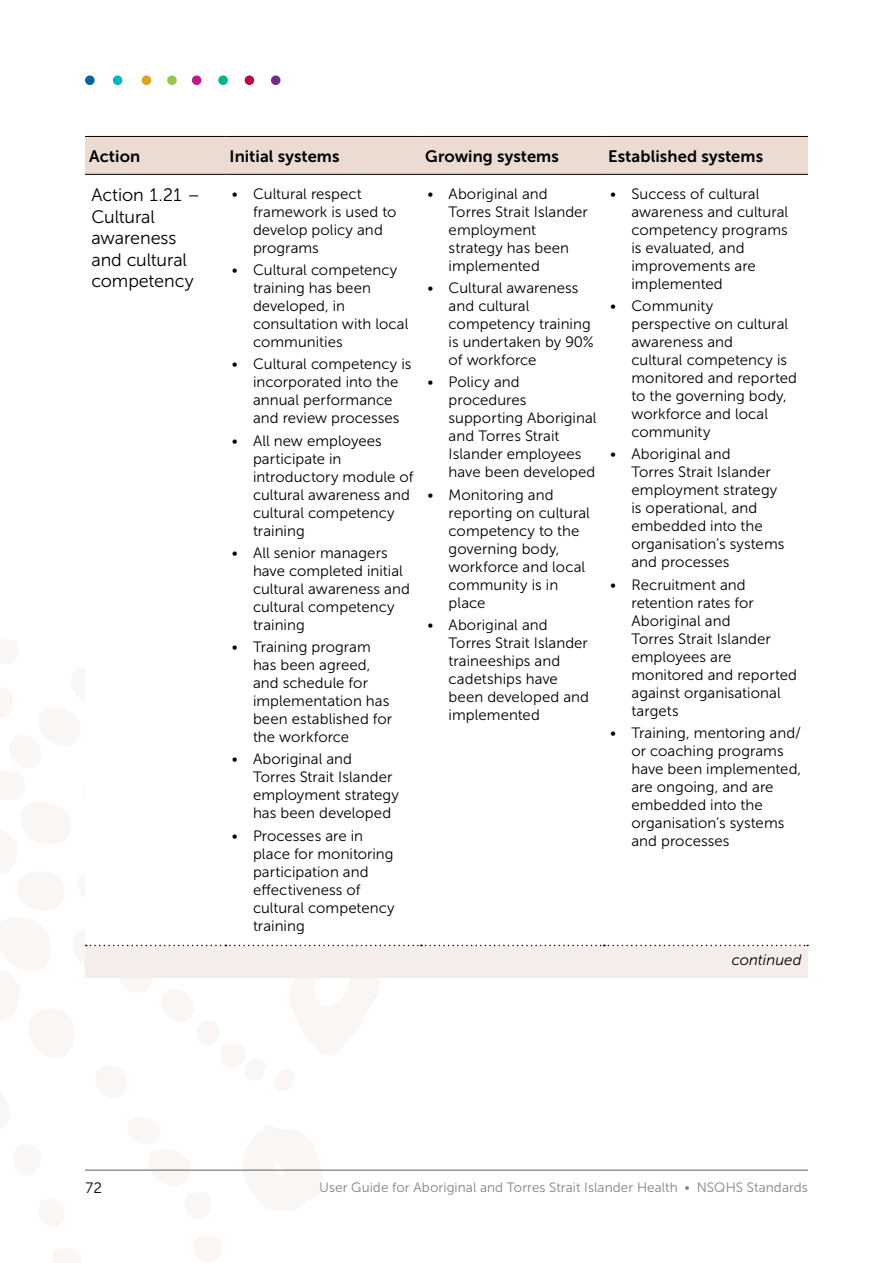
<style>
.page{position:relative;width:893px;height:1263px;background:#fff}
.page>*{position:absolute;margin:0;border:0;box-sizing:border-box;transform-origin:0 0}
.TableTextItem{font:18px/21.6px "Museo Sans 300";letter-spacing:-.005em;color:#000}
.TableHeading{font:16.5px "Museo Sans 700";letter-spacing:.005em;color:#000}
.t1{font:15px/18px "Museo Sans 300";letter-spacing:.005em;color:#000}
.TableContinuedRA{font:italic 15px "Museo Sans 300";color:#000}
.t2{font:13.5px "Museo Sans 300";letter-spacing:.005em;color:#808285}
</style>
<div class="page">
<div style="left:85px;top:75px;width:10px;height:10px;background:#0065a4;border-radius:50%"></div>
<div style="left:218px;top:75px;width:10px;height:10px;background:#00b48f;border-radius:50%"></div>
<div style="left:192px;top:75px;width:9px;height:10px;background:#bb1b8d;border-radius:50%"></div>
<div style="left:245px;top:75px;width:9px;height:10px;background:#b40b47;border-radius:50%"></div>
<div style="left:271px;top:75px;width:9px;height:10px;background:#732b90;border-radius:50%"></div>
<div style="left:167px;top:75px;width:10px;height:10px;background:#94c947;border-radius:50%"></div>
<div style="left:142px;top:75px;width:9px;height:10px;background:#e4a11b;border-radius:50%"></div>
<div style="left:113px;top:75px;width:9px;height:10px;background:#00b5cb;border-radius:50%"></div>
<div style="left:85px;top:137px;width:723px;height:37px;background:#ebdbd1"></div>
<hr style="left:85px;top:136px;width:140px;height:1px;background:#000">
<hr style="left:225px;top:136px;width:196px;height:1px;background:#000">
<hr style="left:421px;top:136px;width:183px;height:1px;background:#000">
<hr style="left:604px;top:136px;width:204px;height:1px;background:#000">
<hr style="left:85px;top:174px;width:140px;height:1px;background:#000">
<hr style="left:225px;top:174px;width:196px;height:1px;background:#000">
<hr style="left:421px;top:174px;width:183px;height:1px;background:#000">
<hr style="left:604px;top:174px;width:204px;height:1px;background:#000">
<svg style="left:0;top:640px;width:808px;height:623px"></svg>
<p class="TableHeading" style="left:89px;top:147px;width:52px">Action</p>
<p class="TableHeading" style="left:230px;top:147px;width:112px">Initial systems</p>
<p class="TableHeading" style="left:425px;top:147px;width:135px">Growing systems</p>
<p class="TableHeading" style="left:608px;top:147px;width:157px">Established systems</p>
<p class="TableTextItem" style="left:91px;top:184px;width:110px">Action 1.21 –<br>Cultural awareness and cultural competency</p>
<p class="t1" style="left:253px;top:185px;width:145px;text-indent:-21px">• Cultural respect framework is used to develop policy and programs</p>
<p class="t1" style="left:631px;top:185px;width:158px;text-indent:-21px">• Success of cultural awareness and cultural competency programs is evaluated, and improvements are implemented</p>
<p class="t1" style="left:631px;top:297px;width:167px;text-indent:-21px">• Community<br>perspective on cultural awareness and<br>cultural competency is monitored and reported to the governing body, workforce and local community</p>
<p class="t1" style="left:631px;top:445px;width:154px;text-indent:-21px">• Aboriginal and<br>Torres Strait Islander employment strategy is operational, and embedded into the organisation’s systems and processes</p>
<p class="t1" style="left:631px;top:575px;width:167px;text-indent:-21px">• Recruitment and retention rates for<br>Aboriginal and<br>Torres Strait Islander employees are monitored and reported against organisational targets</p>
<p class="t1" style="left:631px;top:724px;width:171px;text-indent:-21px">• Training, mentoring and/ or coaching programs have been implemented, are ongoing, and are embedded into the organisation’s systems and processes</p>
<p class="t1" style="left:449px;top:185px;width:141px;text-indent:-21px">• Aboriginal and<br>Torres Strait Islander employment strategy has been implemented</p>
<p class="t1" style="left:449px;top:279px;width:147px;text-indent:-21px">• Cultural awareness and cultural competency training is undertaken by 90% of workforce</p>
<p class="t1" style="left:449px;top:373px;width:150px;text-indent:-21px">• Policy and procedures supporting Aboriginal and Torres Strait<br>Islander employees have been developed</p>
<p class="t1" style="left:449px;top:485px;width:143px;text-indent:-21px">• Monitoring and reporting on cultural competency to the governing body, workforce and local community is in place</p>
<p class="t1" style="left:449px;top:616px;width:142px;text-indent:-21px">• Aboriginal and<br>Torres Strait Islander traineeships and cadetships have been developed and implemented</p>
<p class="t1" style="left:253px;top:261px;width:157px;text-indent:-21px">• Cultural competency training has been developed, in consultation with local communities</p>
<p class="t1" style="left:253px;top:355px;width:160px;text-indent:-21px">• Cultural competency is incorporated into the annual performance and review processes</p>
<p class="t1" style="left:253px;top:431px;width:162px;text-indent:-21px">• All new employees participate in introductory module of cultural awareness and cultural competency training</p>
<p class="t1" style="left:253px;top:544px;width:158px;text-indent:-21px">• All senior managers have completed initial cultural awareness and cultural competency training</p>
<p class="t1" style="left:253px;top:638px;width:141px;text-indent:-21px">• Training program has been agreed, and schedule for implementation has been established for the workforce</p>
<p class="t1" style="left:253px;top:750px;width:147px;text-indent:-21px">• Aboriginal and<br>Torres Strait Islander employment strategy has been developed</p>
<p class="t1" style="left:253px;top:826px;width:143px;text-indent:-21px">• Processes are in place for monitoring participation and effectiveness of cultural competency training</p>
<p class="TableContinuedRA" style="left:732px;top:952px;width:71px">continued</p>
<p class="t1" style="left:85px;top:1179px;width:18px">72</p>
<p class="t2" style="left:319px;top:1180px;width:490px">User Guide for Aboriginal and Torres Strait Islander Health • NSQHS Standards</p>
</div>
